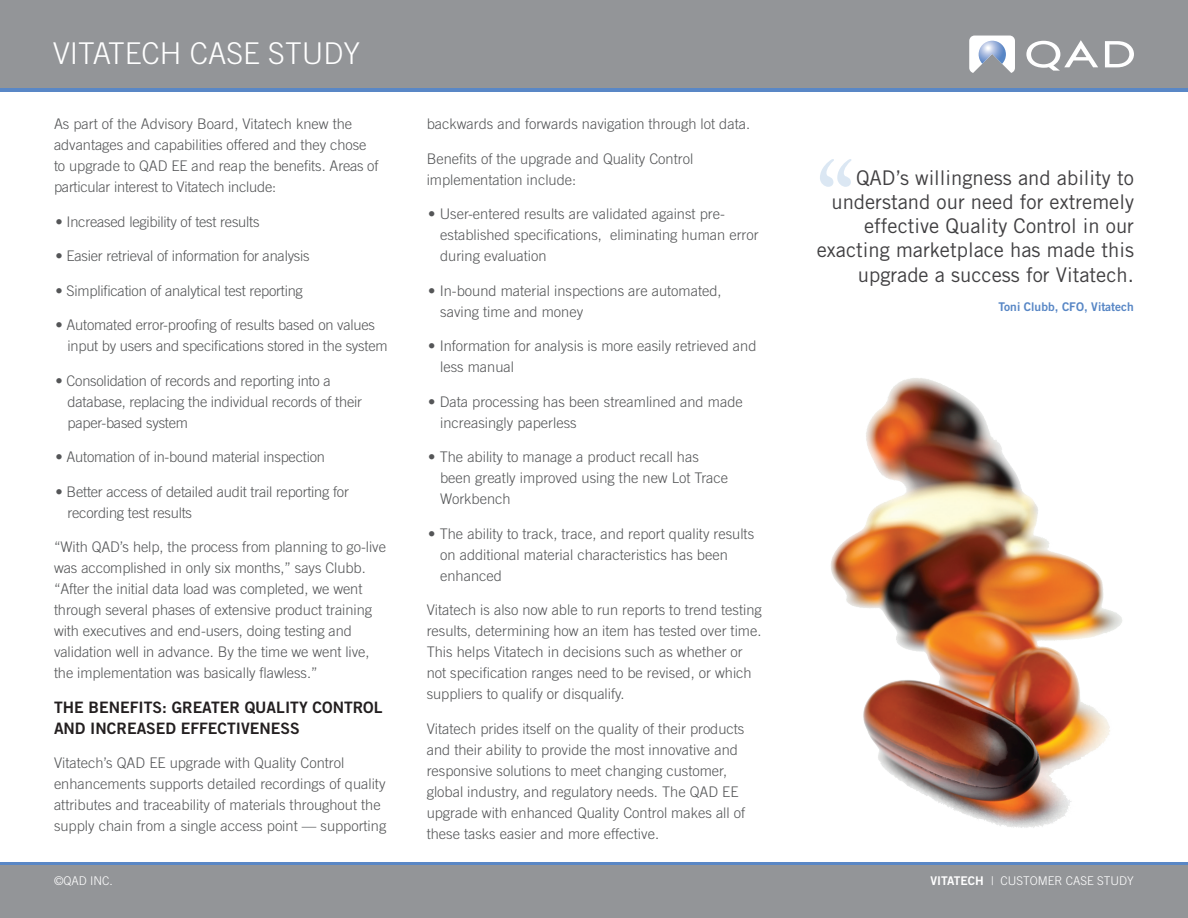
<style>
.page{position:relative;width:1188px;height:918px;background:#fff}
.page>*{position:absolute;margin:0;border:0;box-sizing:border-box;transform-origin:0 0}
.t1{font:300 30px "Trade Gothic LT Std";color:#fff}
.t2{font:20.25px/24.3px "Trade Gothic LT Std";color:#414042;text-align:right}
.Normal_Body{font:15.75px/21px "Trade Gothic LT Std Bd 2";color:#231f20}
.Normal_Body-2{font:300 14.7px/21px "Trade Gothic LT Std";color:#545557}
.t3{font:300 12px "Trade Gothic LT Std";color:#fff}
.Normal_Body-3{font:12px "Trade Gothic LT Std Bd 2";color:#5786c5}
.s1{font-family:"Trade Gothic LT Std Bd 2";font-weight:400}
</style>
<div class="page">
<div style="left:0;top:862px;width:1188px;height:17px;background:#5987c6"></div>
<div style="left:0;top:865px;width:1188px;height:53px;background:#939598"></div>
<div style="left:0;top:75px;width:1188px;height:17px;background:#5987c6"></div>
<div style="left:0;top:0;width:1188px;height:88px;background:#939598"></div>
<svg style="left:1105px;top:41px;width:29px;height:26px"></svg>
<svg style="left:1026px;top:40px;width:72px;height:31px"></svg>
<svg style="left:969px;top:36px;width:46px;height:37px"></svg>
<svg style="left:820px;top:159px;width:31px;height:28px"></svg>
<img style="left:831px;top:378px;width:291px;height:450px">
<p class="t1" style="left:53px;top:36px;width:308px">VITATECH CASE STUDY</p>
<p class="Normal_Body-2" style="left:54px;top:113px;width:326px">As part of the Advisory Board, Vitatech knew the advantages and capabilities offered and they chose to upgrade to QAD EE and reap the benefits. Areas of particular interest to Vitatech include:</p>
<p class="Normal_Body-2" style="left:56px;top:211px;width:205px">• Increased legibility of test results</p>
<p class="Normal_Body-2" style="left:56px;top:245px;width:256px">• Easier retrieval of information for analysis</p>
<p class="Normal_Body-2" style="left:56px;top:280px;width:249px">• Simplification of analytical test reporting</p>
<p class="Normal_Body-2" style="left:68px;top:314px;width:322px;text-indent:-12px">• Automated error-proofing of results based on values input by users and specifications stored in the system</p>
<p class="Normal_Body-2" style="left:68px;top:370px;width:296px;text-indent:-12px">• Consolidation of records and reporting into a database, replacing the individual records of their paper-based system</p>
<p class="Normal_Body-2" style="left:56px;top:446px;width:271px">• Automation of in-bound material inspection</p>
<p class="Normal_Body-2" style="left:68px;top:481px;width:283px;text-indent:-12px">• Better access of detailed audit trail reporting for recording test results</p>
<p class="Normal_Body-2" style="left:54px;top:536px;width:333px">“With QAD’s help, the process from planning to go-live was accomplished in only six months,” says Clubb. “After the initial data load was completed, we went through several phases of extensive product training with executives and end-users, doing testing and validation well in advance. By the time we went live, the implementation was basically flawless.”</p>
<p class="Normal_Body" style="left:54px;top:696px;width:330px">THE BENEFITS: GREATER QUALITY CONTROL<br>AND INCREASED EFFECTIVENESS</p>
<p class="Normal_Body-2" style="left:54px;top:752px;width:334px">Vitatech’s QAD EE upgrade with Quality Control enhancements supports detailed recordings of quality attributes and traceability of materials throughout the supply chain from a single access point — supporting</p>
<p class="Normal_Body-2" style="left:427px;top:113px;width:325px">backwards and forwards navigation through lot data.</p>
<p class="Normal_Body-2" style="left:427px;top:148px;width:268px">Benefits of the upgrade and Quality Control implementation include:</p>
<p class="Normal_Body-2" style="left:440px;top:203px;width:320px;text-indent:-12px">• User-entered results are validated against pre&shy;established specifications, eliminating human error during evaluation</p>
<p class="Normal_Body-2" style="left:440px;top:280px;width:283px;text-indent:-12px">• In-bound material inspections are automated, saving time and money</p>
<p class="Normal_Body-2" style="left:440px;top:335px;width:318px;text-indent:-12px">• Information for analysis is more easily retrieved and less manual</p>
<p class="Normal_Body-2" style="left:440px;top:391px;width:304px;text-indent:-12px">• Data processing has been streamlined and made increasingly paperless</p>
<p class="Normal_Body-2" style="left:440px;top:446px;width:289px;text-indent:-12px">• The ability to manage a product recall has been greatly improved using the new Lot Trace<br>Workbench</p>
<p class="Normal_Body-2" style="left:440px;top:523px;width:315px;text-indent:-12px">• The ability to track, trace, and report quality results on additional material characteristics has been enhanced</p>
<p class="Normal_Body-2" style="left:427px;top:599px;width:337px">Vitatech is also now able to run reports to trend testing results, determining how an item has tested over time.<br>This helps Vitatech in decisions such as whether or not specification ranges need to be revised, or which suppliers to qualify or disqualify.</p>
<p class="Normal_Body-2" style="left:427px;top:718px;width:320px">Vitatech prides itself on the quality of their products and their ability to provide the most innovative and responsive solutions to meet changing customer, global industry, and regulatory needs. The QAD EE upgrade with enhanced Quality Control makes all of these tasks easier and more effective.</p>
<p class="t2" style="left:817px;top:165px;width:319px">QAD’s willingness and ability to understand our need for extremely effective Quality Control in our exacting marketplace has made this upgrade a success for Vitatech.</p>
<p class="Normal_Body-3" style="left:999px;top:299px;width:137px">Toni Clubb, CFO, Vitatech</p>
<p class="t3" style="left:54px;top:873px;width:60px">©QAD INC.</p>
<p class="t3" style="left:931px;top:873px;width:205px"><span class="s1">VITATECH</span> | CUSTOMER CASE STUDY</p>
</div>
